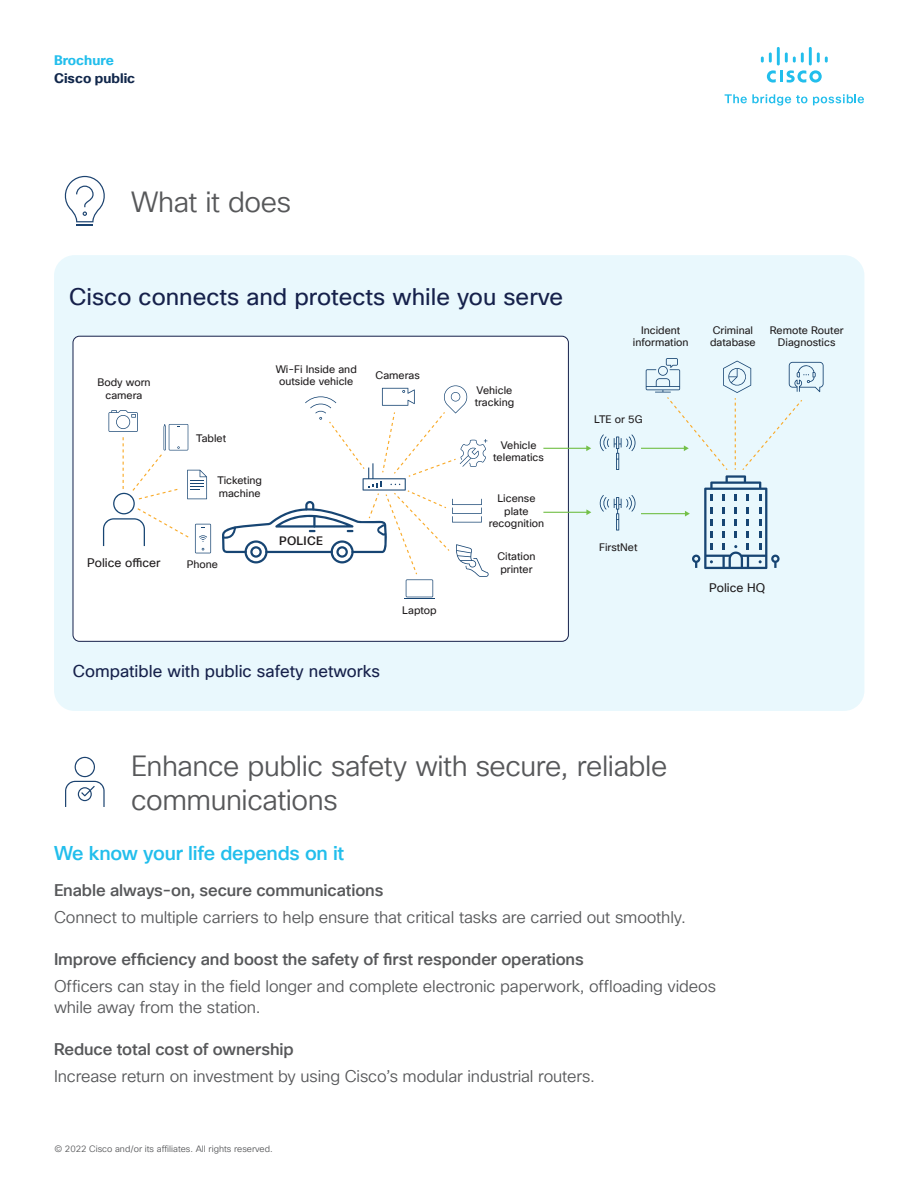
<style>
.page{position:relative;width:918px;height:1188px;background:#fff}
.page>*{position:absolute;margin:0;border:0;box-sizing:border-box;transform-origin:0 0}
.t1{font:28.5px/34.2px "Cisco Sans TT Light";letter-spacing:-.015em;color:#57585a}
.t2{font:23.4px "Cisco Sans TT";color:#16214b}
.t3{font:500 19.5px "Cisco Sans TT";letter-spacing:-.01em;color:#22beec}
.t4{font:16.8px "Cisco Sans TT";color:#16214b}
.t5{font:16.5px/21px "Cisco Sans TT Light";letter-spacing:-.01em;color:#57585a}
.t6{font:500 16.5px "Cisco Sans TT";letter-spacing:-.005em;color:#57585a}
.t7{font:700 13.5px "Cisco Sans TT";color:#11274b}
.t8{font:700 13.5px "Cisco Sans TT";color:#22beec}
.t9{font:12.15px "Cisco Sans TT";color:#201d1e}
.t10{font:500 12px "Cisco Sans TT";letter-spacing:.02em;color:#201d1e}
.t11{font:10.65px/12.8px "Cisco Sans TT";color:#201d1e;text-align:center}
.t12{font:9px "Cisco Sans TT Light";color:#57585a}
</style>
<div class="page">
<svg style="left:725px;top:94px;width:82px;height:12px"></svg>
<svg style="left:813px;top:94px;width:51px;height:11px"></svg>
<svg style="left:767px;top:70px;width:55px;height:13px"></svg>
<svg style="left:761px;top:52px;width:11px;height:11px"></svg>
<hr style="left:777px;top:47px;width:3px;height:18px;background:#22beec">
<svg style="left:785px;top:52px;width:19px;height:11px"></svg>
<hr style="left:809px;top:47px;width:3px;height:18px;background:#22beec">
<svg style="left:817px;top:52px;width:11px;height:11px"></svg>
<svg style="left:65px;top:757px;width:40px;height:50px"></svg>
<div style="left:54px;top:255px;width:810px;height:456px;background:#e9f8fd;border-radius:21px"></div>
<svg style="left:64px;top:176px;width:41px;height:50px"></svg>
<div style="left:73px;top:336px;width:495px;height:305px;background:#fff;border-radius:7px"></div>
<div style="left:73px;top:336px;width:496px;height:306px;border:1px solid #16214b;border-radius:7px"></div>
<hr style="left:404px;top:599px;width:31px;height:1px;background:#174573">
<svg style="left:599px;top:434px;width:5px;height:17px"></svg>
<svg style="left:631px;top:434px;width:6px;height:17px"></svg>
<svg style="left:602px;top:436px;width:31px;height:34px"></svg>
<svg style="left:599px;top:495px;width:5px;height:17px"></svg>
<svg style="left:631px;top:495px;width:6px;height:17px"></svg>
<svg style="left:602px;top:497px;width:31px;height:33px"></svg>
<hr style="left:641px;top:448px;width:44px;height:1px;background:#74c049">
<hr style="left:543px;top:448px;width:44px;height:1px;background:#74c049">
<svg style="left:586px;top:445px;width:5px;height:6px"></svg>
<hr style="left:641px;top:513px;width:45px;height:1px;background:#74c049">
<hr style="left:543px;top:512px;width:44px;height:1px;background:#74c049">
<svg style="left:586px;top:509px;width:5px;height:6px"></svg>
<svg style="left:646px;top:358px;width:178px;height:211px"></svg>
<svg style="left:103px;top:410px;width:108px;height:143px"></svg>
<svg style="left:222px;top:385px;width:267px;height:212px"></svg>
<p class="t8" style="left:54px;top:51px;width:61px">Brochure</p>
<p class="t7" style="left:54px;top:69px;width:83px">Cisco public</p>
<h1 class="t1" style="left:131px;top:186px;width:162px">What it does</h1>
<h2 class="t2" style="left:69px;top:281px;width:495px">Cisco connects and protects while you serve</h2>
<p class="t11" style="left:97px;top:376px;width:55px">Body worn camera</p>
<p class="t9" style="left:87px;top:555px;width:75px">Police officer</p>
<p class="t11" style="left:276px;top:363px;width:83px">Wi-Fi Inside and outside vehicle</p>
<p class="t11" style="left:376px;top:369px;width:46px">Cameras</p>
<p class="t11" style="left:196px;top:433px;width:32px">Tablet</p>
<p class="t11" style="left:217px;top:474px;width:46px;text-align:left">Ticketing machine</p>
<p class="t11" style="left:187px;top:558px;width:33px">Phone</p>
<p class="t10" style="left:279px;top:533px;width:45px">POLICE</p>
<p class="t11" style="left:402px;top:604px;width:36px">Laptop</p>
<p class="t4" style="left:73px;top:660px;width:308px">Compatible with public safety networks</p>
<p class="t11" style="left:475px;top:384px;width:41px;text-align:left">Vehicle tracking</p>
<p class="t11" style="left:493px;top:439px;width:52px">Vehicle telematics</p>
<p class="t11" style="left:489px;top:492px;width:57px">License plate recognition</p>
<p class="t11" style="left:498px;top:550px;width:39px;text-align:left">Citation printer</p>
<p class="t11" style="left:633px;top:324px;width:57px">Incident information</p>
<p class="t11" style="left:710px;top:324px;width:47px;text-align:left">Criminal database</p>
<p class="t11" style="left:770px;top:324px;width:75px">Remote Router<br>Diagnostics</p>
<p class="t11" style="left:594px;top:413px;width:50px">LTE or 5G</p>
<p class="t11" style="left:599px;top:541px;width:40px">FirstNet</p>
<p class="t9" style="left:709px;top:580px;width:57px">Police HQ</p>
<h1 class="t1" style="left:131px;top:749px;width:538px">Enhance public safety with secure, reliable communications</h1>
<p class="t3" style="left:54px;top:841px;width:292px">We know your life depends on it</p>
<p class="t6" style="left:54px;top:880px;width:331px">Enable always-on, secure communications</p>
<p class="t5" style="left:54px;top:908px;width:633px">Connect to multiple carriers to help ensure that critical tasks are carried out smoothly.</p>
<p class="t6" style="left:54px;top:949px;width:531px">Improve efficiency and boost the safety of first responder operations</p>
<p class="t5" style="left:54px;top:977px;width:664px">Officers can stay in the field longer and complete electronic paperwork, offloading videos while away from the station.</p>
<p class="t6" style="left:54px;top:1039px;width:241px">Reduce total cost of ownership</p>
<p class="t5" style="left:54px;top:1067px;width:542px">Increase return on investment by using Cisco’s modular industrial routers.</p>
<p class="t12" style="left:54px;top:1143px;width:220px">© 2022 Cisco and/or its affiliates. All rights reserved.</p>
</div>
